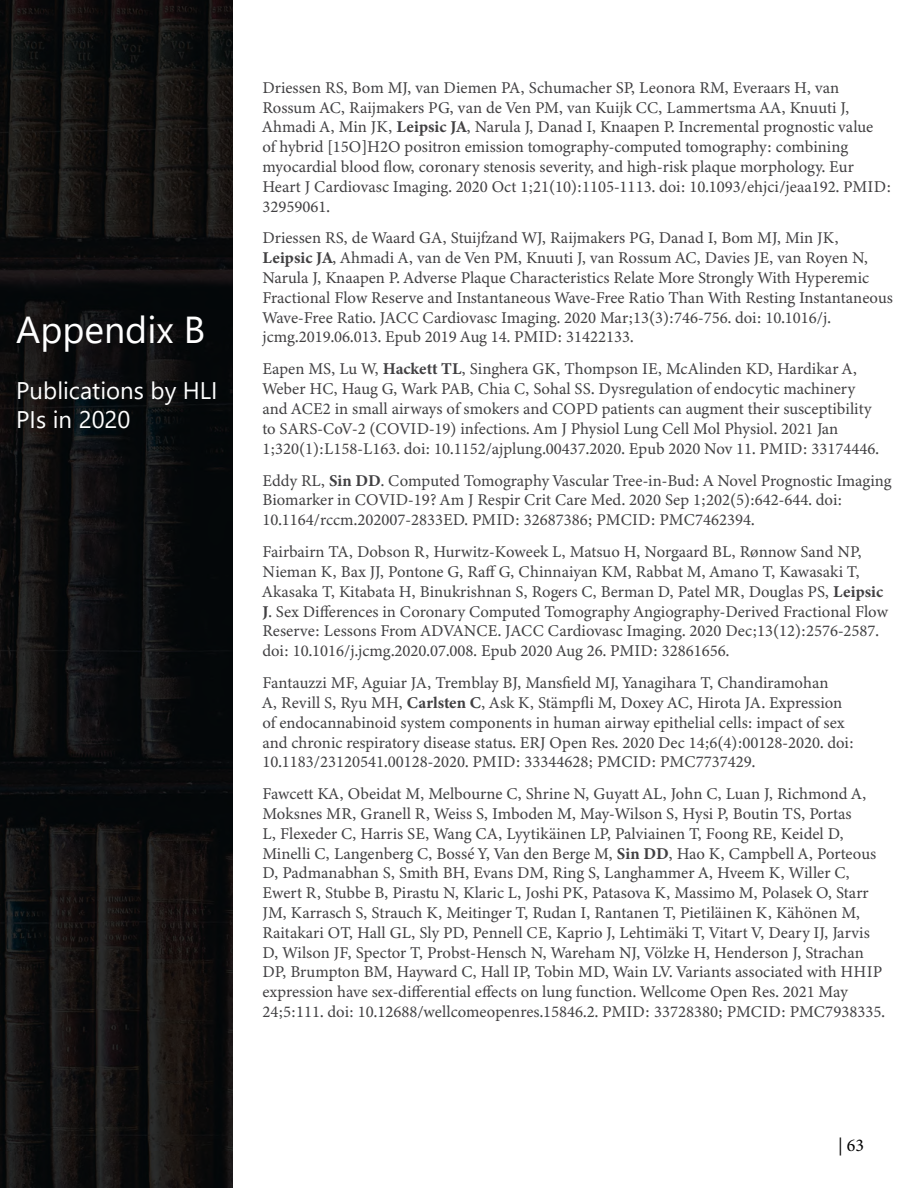
<style>
.page{position:relative;width:918px;height:1188px;background:#fff}
.page>*{position:absolute;margin:0;border:0;box-sizing:border-box;transform-origin:0 0}
.t1{font:37.5px "Segoe UI";color:#fff}
.t2{font:24px/28.8px "Segoe UI";color:#fff}
.t3{font:18px "Minion Pro";color:#000}
.t4{font:16.5px/19.8px "Minion Variable Concept";color:#414042}
</style>
<div class="page">
<img style="left:0;top:0;width:232px;height:1188px">
<h1 class="t1" style="left:16px;top:295px;width:191px">Appendix B</h1>
<h2 class="t2" style="left:16px;top:374px;width:203px">Publications by HLI<br>PIs in 2020</h2>
<p class="t4" style="left:262px;top:77px;width:630px">Driessen RS, Bom MJ, van Diemen PA, Schumacher SP, Leonora RM, Everaars H, van Rossum AC, Raijmakers PG, van de Ven PM, van Kuijk CC, Lammertsma AA, Knuuti J, Ahmadi A, Min JK, Leipsic JA, Narula J, Danad I, Knaapen P. Incremental prognostic value<br>of hybrid [15O]H2O positron emission tomography-computed tomography: combining myocardial blood flow, coronary stenosis severity, and high-risk plaque morphology. Eur Heart J Cardiovasc Imaging. 2020 Oct 1;21(10):1105-1113. doi: 10.1093/ehjci/jeaa192. PMID:<br>32959061.</p>
<p class="t4" style="left:262px;top:228px;width:632px">Driessen RS, de Waard GA, Stuijfzand WJ, Raijmakers PG, Danad I, Bom MJ, Min JK,<br>Leipsic JA, Ahmadi A, van de Ven PM, Knuuti J, van Rossum AC, Davies JE, van Royen N, Narula J, Knaapen P. Adverse Plaque Characteristics Relate More Strongly With Hyperemic Fractional Flow Reserve and Instantaneous Wave-Free Ratio Than With Resting Instantaneous Wave-Free Ratio. JACC Cardiovasc Imaging. 2020 Mar;13(3):746-756. doi: 10.1016/j. jcmg.2019.06.013. Epub 2019 Aug 14. PMID: 31422133.</p>
<p class="t4" style="left:262px;top:359px;width:618px">Eapen MS, Lu W, Hackett TL, Singhera GK, Thompson IE, McAlinden KD, Hardikar A, Weber HC, Haug G, Wark PAB, Chia C, Sohal SS. Dysregulation of endocytic machinery and ACE2 in small airways of smokers and COPD patients can augment their susceptibility to SARS-CoV-2 (COVID-19) infections. Am J Physiol Lung Cell Mol Physiol. 2021 Jan 1;320(1):L158-L163. doi: 10.1152/ajplung.00437.2020. Epub 2020 Nov 11. PMID: 33174446.</p>
<p class="t4" style="left:262px;top:470px;width:631px">Eddy RL, Sin DD. Computed Tomography Vascular Tree-in-Bud: A Novel Prognostic Imaging<br>Biomarker in COVID-19? Am J Respir Crit Care Med. 2020 Sep 1;202(5):642-644. doi:<br>10.1164/rccm.202007-2833ED. PMID: 32687386; PMCID: PMC7462394.</p>
<p class="t4" style="left:262px;top:542px;width:627px">Fairbairn TA, Dobson R, Hurwitz-Koweek L, Matsuo H, Norgaard BL, Rønnow Sand NP, Nieman K, Bax JJ, Pontone G, Raff G, Chinnaiyan KM, Rabbat M, Amano T, Kawasaki T, Akasaka T, Kitabata H, Binukrishnan S, Rogers C, Berman D, Patel MR, Douglas PS, Leipsic J. Sex Differences in Coronary Computed Tomography Angiography-Derived Fractional Flow Reserve: Lessons From ADVANCE. JACC Cardiovasc Imaging. 2020 Dec;13(12):2576-2587. doi: 10.1016/j.jcmg.2020.07.008. Epub 2020 Aug 26. PMID: 32861656.</p>
<p class="t4" style="left:262px;top:673px;width:593px">Fantauzzi MF, Aguiar JA, Tremblay BJ, Mansfield MJ, Yanagihara T, Chandiramohan<br>A, Revill S, Ryu MH, Carlsten C, Ask K, Stämpfli M, Doxey AC, Hirota JA. Expression of endocannabinoid system components in human airway epithelial cells: impact of sex and chronic respiratory disease status. ERJ Open Res. 2020 Dec 14;6(4):00128-2020. doi:<br>10.1183/23120541.00128-2020. PMID: 33344628; PMCID: PMC7737429.</p>
<p class="t4" style="left:262px;top:784px;width:624px">Fawcett KA, Obeidat M, Melbourne C, Shrine N, Guyatt AL, John C, Luan J, Richmond A, Moksnes MR, Granell R, Weiss S, Imboden M, May-Wilson S, Hysi P, Boutin TS, Portas<br>L, Flexeder C, Harris SE, Wang CA, Lyytikäinen LP, Palviainen T, Foong RE, Keidel D, Minelli C, Langenberg C, Bossé Y, Van den Berge M, Sin DD, Hao K, Campbell A, Porteous D, Padmanabhan S, Smith BH, Evans DM, Ring S, Langhammer A, Hveem K, Willer C, Ewert R, Stubbe B, Pirastu N, Klaric L, Joshi PK, Patasova K, Massimo M, Polasek O, Starr JM, Karrasch S, Strauch K, Meitinger T, Rudan I, Rantanen T, Pietiläinen K, Kähönen M, Raitakari OT, Hall GL, Sly PD, Pennell CE, Kaprio J, Lehtimäki T, Vitart V, Deary IJ, Jarvis D, Wilson JF, Spector T, Probst-Hensch N, Wareham NJ, Völzke H, Henderson J, Strachan DP, Brumpton BM, Hayward C, Hall IP, Tobin MD, Wain LV. Variants associated with HHIP expression have sex-differential effects on lung function. Wellcome Open Res. 2021 May 24;5:111. doi: 10.12688/wellcomeopenres.15846.2. PMID: 33728380; PMCID: PMC7938335.</p>
<p class="t3" style="left:838px;top:1134px;width:28px">| 63</p>
</div>
